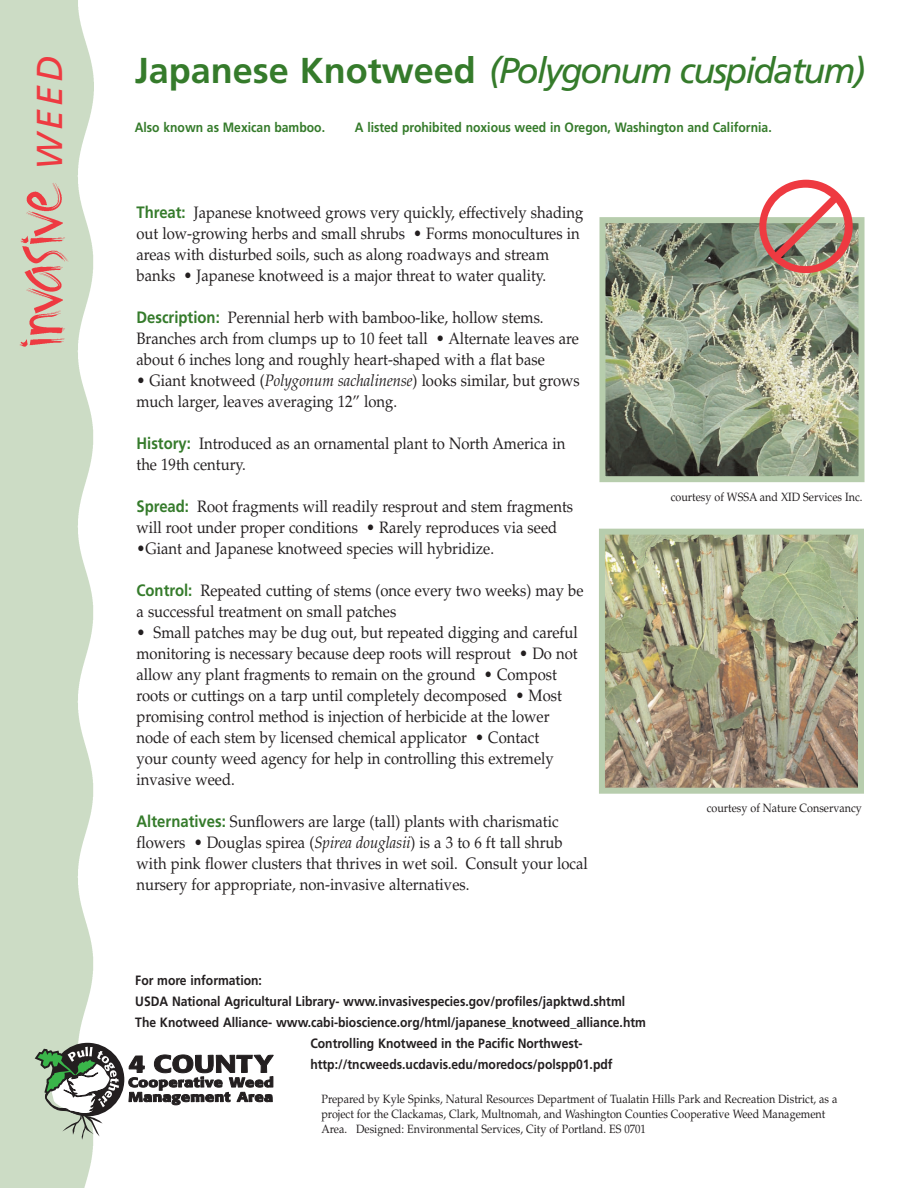
<style>
.page{position:relative;width:918px;height:1188px;background:#fff}
.page>*{position:absolute;margin:0;border:0;box-sizing:border-box;transform-origin:0 0}
.t1{font:italic 36px "Frutiger";letter-spacing:-.055em;color:#357b2b}
.t2{font:italic 36px "Frutiger";color:#ee3a41}
.t3{font:16.5px/21px "Palatino";color:#231f20;scale:.9 1}
.t4{font:700 13.5px "Frutiger";color:#231f20;scale:.9 1}
.t5{font:700 13.5px "Frutiger";color:#357b2b;scale:.9 1}
.t6{font:12px/15px "Palatino";color:#231f20;scale:.9 1}
.s1{font-weight:700;font-style:normal}
.s2{font-family:"Frutiger";font-weight:700;color:#357b2b}
.s3{font-style:italic}
</style>
<div class="page">
<img style="left:0;top:0;width:93px;height:1188px">
<img style="left:606px;top:224px;width:252px;height:251px">
<div style="left:599px;top:217px;width:266px;height:265px;border:6px solid #b7cdad"></div>
<svg style="left:759px;top:180px;width:94px;height:93px"></svg>
<img style="left:1px;top:181px;width:68px;height:165px">
<svg style="left:128px;top:1054px;width:146px;height:51px"></svg>
<div style="left:51px;top:1043px;width:73px;height:73px;background:#231f20;border-radius:50%"></div>
<svg style="left:35px;top:1047px;width:84px;height:93px"></svg>
<img style="left:606px;top:536px;width:251px;height:251px">
<div style="left:599px;top:529px;width:265px;height:265px;border:6px solid #b7cdad"></div>
<h1 class="t2" style="left:35px;top:170px;width:116px;rotate:-90deg">WEED</h1>
<h1 class="t1" style="left:135px;top:56px;width:732px"><span class="s1">Japanese Knotweed</span> (Polygonum cuspidatum)</h1>
<p class="t5" style="left:135px;top:121px;width:213px">Also known as Mexican bamboo.</p>
<p class="t5" style="left:355px;top:121px;width:465px">A listed prohibited noxious weed in Oregon, Washington and California.</p>
<p class="t3" style="left:136px;top:203px;width:498px"><span class="s2">Threat:</span> Japanese knotweed grows very quickly, effectively shading out low-growing herbs and small shrubs • Forms monocultures in areas with disturbed soils, such as along roadways and stream banks • Japanese knotweed is a major threat to water quality.</p>
<p class="t3" style="left:136px;top:308px;width:493px"><span class="s2">Description:</span> Perennial herb with bamboo-like, hollow stems.<br>Branches arch from clumps up to 10 feet tall • Alternate leaves are about 6 inches long and roughly heart-shaped with a flat base</p>
<p class="t3" style="left:136px;top:371px;width:494px">• Giant knotweed (<span class="s3">Polygonum sachalinense</span>) looks similar, but grows much larger, leaves averaging 12” long.</p>
<p class="t3" style="left:136px;top:434px;width:478px"><span class="s2">History:</span> Introduced as an ornamental plant to North America in the 19th century.</p>
<p class="t3" style="left:136px;top:497px;width:487px"><span class="s2">Spread:</span> Root fragments will readily resprout and stem fragments will root under proper conditions • Rarely reproduces via seed</p>
<p class="t3" style="left:137px;top:539px;width:399px">•Giant and Japanese knotweed species will hybridize.</p>
<p class="t3" style="left:136px;top:581px;width:498px"><span class="s2">Control:</span> Repeated cutting of stems (once every two weeks) may be a successful treatment on small patches</p>
<p class="t3" style="left:136px;top:623px;width:492px">• Small patches may be dug out, but repeated digging and careful monitoring is necessary because deep roots will resprout • Do not allow any plant fragments to remain on the ground • Compost roots or cuttings on a tarp until completely decomposed • Most promising control method is injection of herbicide at the lower node of each stem by licensed chemical applicator • Contact<br>your county weed agency for help in controlling this extremely invasive weed.</p>
<p class="t3" style="left:136px;top:812px;width:503px"><span class="s2">Alternatives:</span> Sunflowers are large (tall) plants with charismatic flowers • Douglas spirea (<span class="s3">Spirea douglasii</span>) is a 3 to 6 ft tall shrub with pink flower clusters that thrives in wet soil. Consult your local nursery for appropriate, non-invasive alternatives.</p>
<p class="t6" style="left:671px;top:490px;width:215px">courtesy of WSSA and XID Services Inc.</p>
<p class="t6" style="left:707px;top:802px;width:174px">courtesy of Nature Conservancy</p>
<p class="t4" style="left:135px;top:975px;width:142px">For more information:</p>
<p class="t4" style="left:135px;top:996px;width:546px">USDA National Agricultural Library- www.invasivespecies.gov/profiles/japktwd.shtml</p>
<p class="t4" style="left:135px;top:1017px;width:569px">The Knotweed Alliance- www.cabi-bioscience.org/html/japanese_knotweed_alliance.htm</p>
<p class="t4" style="left:310px;top:1038px;width:304px">Controlling Knotweed in the Pacific Northwest-</p>
<p class="t4" style="left:310px;top:1059px;width:337px">http://tncweeds.ucdavis.edu/moredocs/polspp01.pdf</p>
<p class="t6" style="left:321px;top:1093px;width:575px">Prepared by Kyle Spinks, Natural Resources Department of Tualatin Hills Park and Recreation District, as a project for the Clackamas, Clark, Multnomah, and Washington Counties Cooperative Weed Management<br>Area. Designed: Environmental Services, City of Portland. ES 0701</p>
</div>
